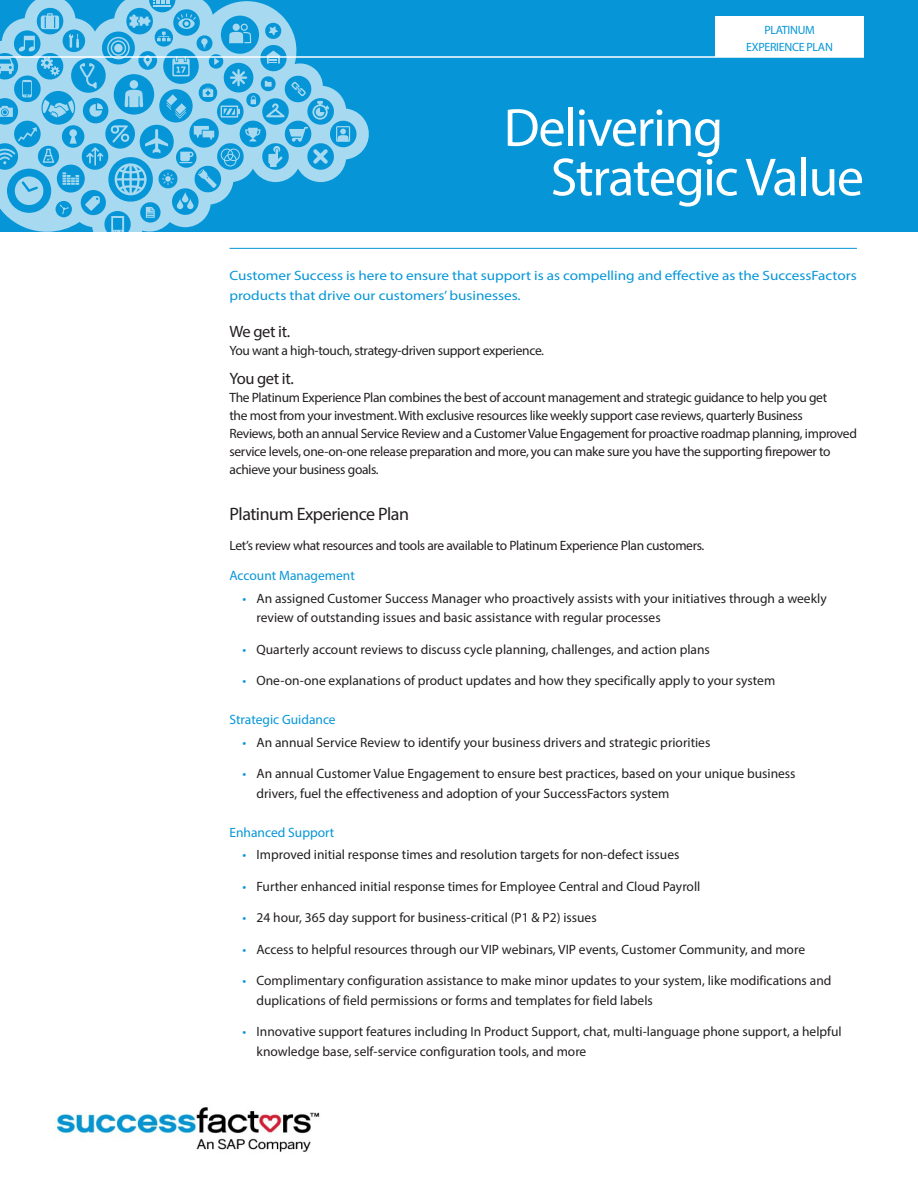
<style>
.page{position:relative;width:918px;height:1188px;background:#fff}
.page>*{position:absolute;margin:0;border:0;box-sizing:border-box;transform-origin:0 0}
.DS_Headline{font:54px "Myriad Pro";letter-spacing:-.025em;color:#fff}
.DS_Body_Subhead{font:18px "Myriad Pro";letter-spacing:-.025em;color:#231f20}
.DS_Body_Subhead-2{font:16.5px "Myriad Pro";letter-spacing:-.025em;color:#231f20}
.DS_Body_Subhead-3{font:13.5px/19.5px "Myriad Pro";color:#231f20}
.DS_Body_Subhead-4{font:13.5px/18px "Myriad Pro";letter-spacing:-.025em;color:#231f20}
.DS_Intro_w_rule_abov{font:13.5px/19.5px "Myriad Pro";color:#0696d7;scale:1.13 1}
.DS_Body_Subhead-5{font:13.5px "Myriad Pro";color:#0696d7}
.DS_Identifier{font:12px/16.5px "Myriad Pro";letter-spacing:-.025em;color:#0696d7;text-align:center}
.s1{color:#0696d7}
</style>
<div class="page">
<div style="left:0;top:0;width:918px;height:231px;background:#0696d7"></div>
<hr style="left:0;top:56px;width:864px;height:2px;background:#fff">
<div style="left:715px;top:16px;width:149px;height:41px;background:#fff"></div>
<hr style="left:230px;top:248px;width:627px;height:1px;background:#0696d7">
<img style="left:56px;top:1107px;width:264px;height:45px">
<svg style="left:0;top:0;width:371px;height:249px"></svg>
<svg style="left:110px;top:125px;width:150px;height:70px"></svg>
<svg style="left:43px;top:100px;width:31px;height:17px"></svg>
<svg style="left:229px;top:24px;width:22px;height:19px"></svg>
<div style="left:233px;top:24px;width:7px;height:7px;background:#a7d9f0;border-radius:50%"></div>
<p class="DS_Identifier" style="left:746px;top:22px;width:88px">PLATINUM<br>EXPERIENCE PLAN</p>
<p class="DS_Headline" style="left:504px;top:94px;width:221px">Delivering</p>
<p class="DS_Headline" style="left:551px;top:144px;width:315px">Strategic Value</p>
<p class="DS_Intro_w_rule_abov" style="left:230px;top:266px;width:557px">Customer Success is here to ensure that support is as compelling and effective as the SuccessFactors products that drive our customers’ businesses.</p>
<p class="DS_Body_Subhead-2" style="left:230px;top:321px;width:62px">We get it.</p>
<p class="DS_Body_Subhead-4" style="left:230px;top:341px;width:316px">You want a high-touch, strategy-driven support experience.</p>
<p class="DS_Body_Subhead-2" style="left:230px;top:368px;width:66px">You get it.</p>
<p class="DS_Body_Subhead-4" style="left:230px;top:388px;width:629px">The Platinum Experience Plan combines the best of account management and strategic guidance to help you get<br>the most from your investment. With exclusive resources like weekly support case reviews, quarterly Business<br>Reviews, both an annual Service Review and a Customer Value Engagement for proactive roadmap planning, improved service levels, one-on-one release preparation and more, you can make sure you have the supporting firepower to achieve your business goals.</p>
<p class="DS_Body_Subhead" style="left:230px;top:503px;width:181px">Platinum Experience Plan</p>
<p class="DS_Body_Subhead-4" style="left:230px;top:536px;width:476px">Let’s review what resources and tools are available to Platinum Experience Plan customers.</p>
<p class="DS_Body_Subhead-5" style="left:230px;top:567px;width:127px">Account Management</p>
<p class="DS_Body_Subhead-3" style="left:256px;top:588px;width:572px;text-indent:-14px"><span class="s1">•</span> An assigned Customer Success Manager who proactively assists with your initiatives through a weekly review of outstanding issues and basic assistance with regular processes</p>
<p class="DS_Body_Subhead-3" style="left:242px;top:639px;width:469px"><span class="s1">•</span> Quarterly account reviews to discuss cycle planning, challenges, and action plans</p>
<p class="DS_Body_Subhead-3" style="left:242px;top:671px;width:534px"><span class="s1">•</span> One-on-one explanations of product updates and how they specifically apply to your system</p>
<p class="DS_Body_Subhead-5" style="left:230px;top:711px;width:108px">Strategic Guidance</p>
<p class="DS_Body_Subhead-3" style="left:242px;top:732px;width:469px"><span class="s1">•</span> An annual Service Review to identify your business drivers and strategic priorities</p>
<p class="DS_Body_Subhead-3" style="left:256px;top:764px;width:541px;text-indent:-14px"><span class="s1">•</span> An annual Customer Value Engagement to ensure best practices, based on your unique business drivers, fuel the effectiveness and adoption of your SuccessFactors system</p>
<p class="DS_Body_Subhead-5" style="left:230px;top:824px;width:106px">Enhanced Support</p>
<p class="DS_Body_Subhead-3" style="left:242px;top:845px;width:438px"><span class="s1">•</span> Improved initial response times and resolution targets for non-defect issues</p>
<p class="DS_Body_Subhead-3" style="left:242px;top:876px;width:459px"><span class="s1">•</span> Further enhanced initial response times for Employee Central and Cloud Payroll</p>
<p class="DS_Body_Subhead-3" style="left:242px;top:908px;width:356px"><span class="s1">•</span> 24 hour, 365 day support for business-critical (P1 &amp; P2) issues</p>
<p class="DS_Body_Subhead-3" style="left:242px;top:939px;width:564px"><span class="s1">•</span> Access to helpful resources through our VIP webinars, VIP events, Customer Community, and more</p>
<p class="DS_Body_Subhead-3" style="left:256px;top:971px;width:576px;text-indent:-14px"><span class="s1">•</span> Complimentary configuration assistance to make minor updates to your system, like modifications and duplications of field permissions or forms and templates for field labels</p>
<p class="DS_Body_Subhead-3" style="left:256px;top:1022px;width:587px;text-indent:-14px"><span class="s1">•</span> Innovative support features including In Product Support, chat, multi-language phone support, a helpful knowledge base, self-service configuration tools, and more</p>
</div>
